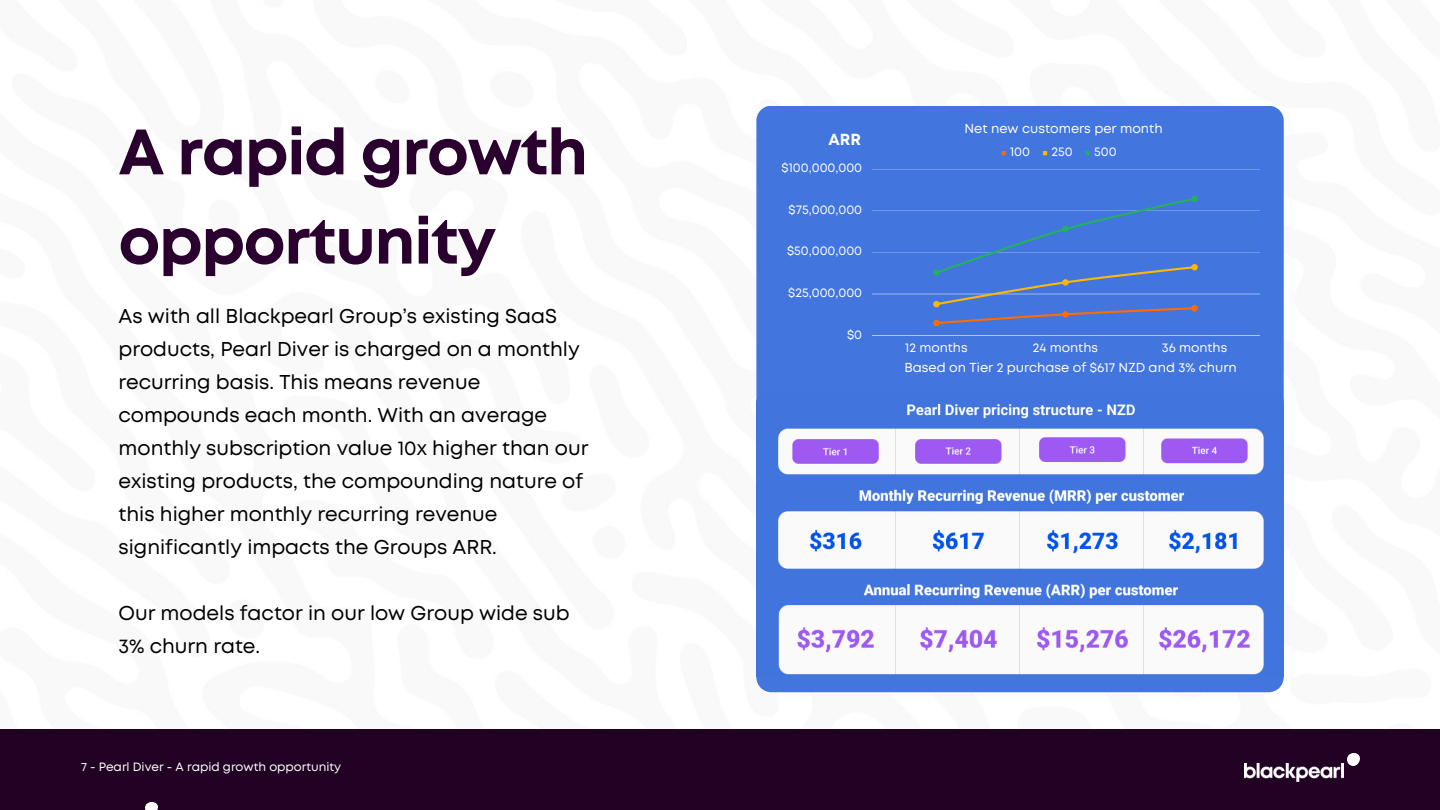
<style>
.page{position:relative;width:1440px;height:810px;background:#fff}
.page>*{position:absolute;margin:0;border:0;box-sizing:border-box;transform-origin:0 0}
.t1{font:700 64px/89.2px "Mont";letter-spacing:-.02em;color:#2a012e}
.t2{font:20px/33px "Mont";color:#000}
.t3{font:700 16px "Mont";color:#fff}
.t4{font:13px "Mont";color:#fff}
.t5{font:12.7px "Mont";color:#fff}
.t6{font:12px "Mont";color:#fff}
</style>
<div class="page">
<div style="left:0;top:729px;width:1440px;height:81px;background:#210224"></div>
<img style="left:1245px;top:763px;width:98px;height:19px">
<svg style="left:1347px;top:754px;width:12px;height:11px"></svg>
<svg style="left:146px;top:802px;width:11px;height:8px"></svg>
<div style="left:756px;top:106px;width:528px;height:586px;background:#4275dd"></div>
<svg style="left:1002px;top:151px;width:4px;height:4px"></svg>
<svg style="left:1043px;top:151px;width:4px;height:4px"></svg>
<svg style="left:1086px;top:151px;width:4px;height:4px"></svg>
<hr style="left:872px;top:169px;width:387px;height:1px;background:#fff">
<hr style="left:872px;top:211px;width:387px;height:1px;background:#fff">
<hr style="left:872px;top:252px;width:387px;height:1px;background:#fff">
<hr style="left:872px;top:294px;width:387px;height:1px;background:#fff">
<hr style="left:872px;top:335px;width:387px;height:1px;background:#fff">
<svg style="left:933px;top:196px;width:265px;height:130px;background:#4978d2"></svg>
<img style="left:756px;top:391px;width:528px;height:286px">
<p class="t1" style="left:118px;top:112px;width:471px">A rapid growth opportunity</p>
<p class="t2" style="left:118px;top:301px;width:471px">As with all Blackpearl Group’s existing SaaS products, Pearl Diver is charged on a monthly recurring basis. This means revenue compounds each month. With an average monthly subscription value 10x higher than our existing products, the compounding nature of this higher monthly recurring revenue significantly impacts the Groups ARR.</p>
<p class="t2" style="left:118px;top:598px;width:453px">Our models factor in our low Group wide sub<br>3% churn rate.</p>
<p class="t6" style="left:81px;top:763px;width:262px">7 - Pearl Diver - A rapid growth opportunity</p>
<p class="t3" style="left:828px;top:133px;width:34px">ARR</p>
<p class="t5" style="left:782px;top:163px;width:82px">$100,000,000</p>
<p class="t5" style="left:789px;top:205px;width:75px">$75,000,000</p>
<p class="t5" style="left:787px;top:246px;width:77px">$50,000,000</p>
<p class="t5" style="left:788px;top:288px;width:75px">$25,000,000</p>
<p class="t5" style="left:847px;top:329px;width:17px">$0</p>
<p class="t4" style="left:965px;top:123px;width:200px">Net new customers per month</p>
<p class="t5" style="left:1010px;top:147px;width:21px">100</p>
<p class="t5" style="left:1051px;top:147px;width:23px">250</p>
<p class="t5" style="left:1094px;top:147px;width:24px">500</p>
<p class="t5" style="left:905px;top:343px;width:64px">12 months</p>
<p class="t5" style="left:1033px;top:343px;width:67px">24 months</p>
<p class="t5" style="left:1162px;top:343px;width:67px">36 months</p>
<p class="t4" style="left:904px;top:363px;width:334px">Based on Tier 2 purchase of $617 NZD and 3% churn</p>
</div>
